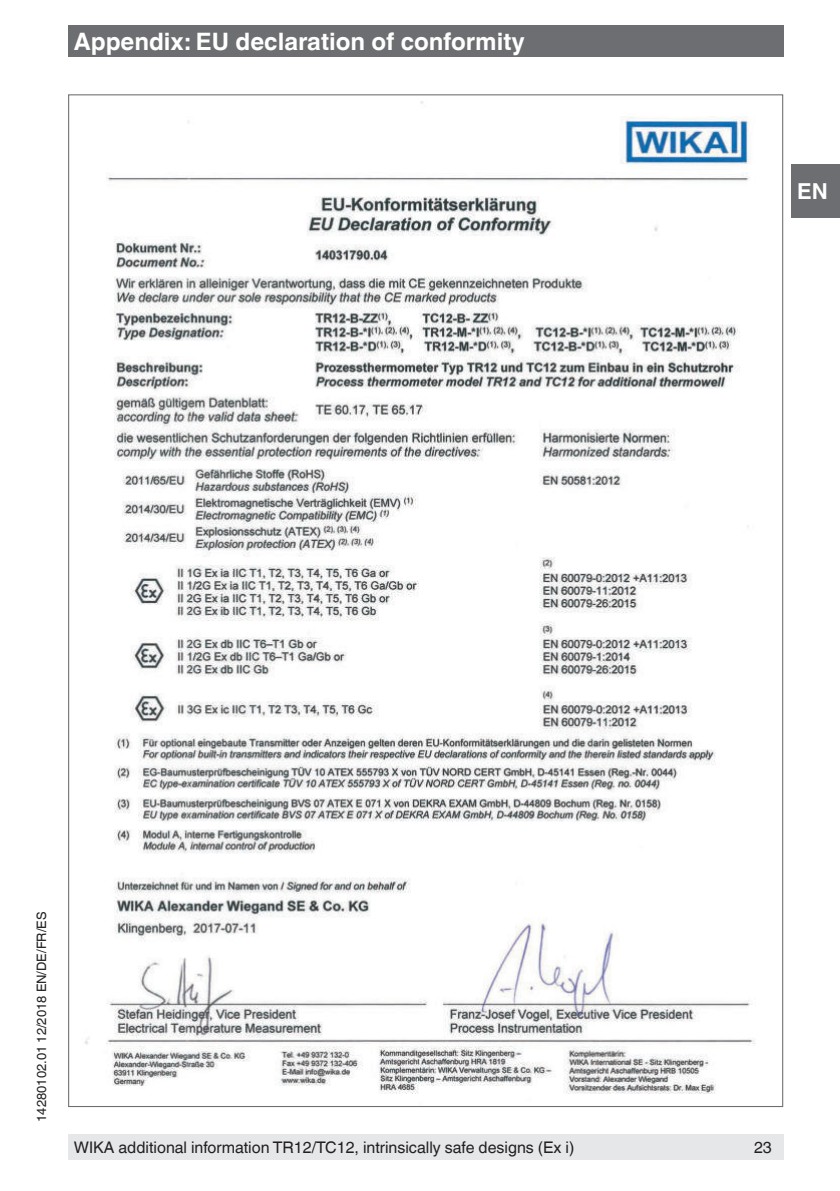
<style>
.page{position:relative;width:840px;height:1191px;background:#fff}
.page>*{position:absolute;margin:0;border:0;box-sizing:border-box;transform-origin:0 0}
.t1{font:700 24px "Helvetica World";color:#fff}
.t2{font:700 22px "Helvetica World";color:#fff}
.t3{font:16px "Helvetica World";color:#231f20}
.t4{font:13px "Helvetica World";color:#231f20}
</style>
<div class="page">
<div style="left:791px;top:164px;width:48px;height:54px;background:#6d6e71"></div>
<div style="left:68px;top:26px;width:714px;height:31px;background:#6d6e71"></div>
<div style="left:68px;top:1134px;width:714px;height:25px;background:#e6e7e9"></div>
<img style="left:84px;top:101px;width:672px;height:993px">
<h1 class="t1" style="left:74px;top:32px;width:452px">Appendix: EU declaration of conformity</h1>
<h2 class="t2" style="left:796px;top:179px;width:32px">EN</h2>
<p class="t4" style="left:37px;top:1121px;width:211px;rotate:-90deg">14280102.01 12/2018 EN/DE/FR/ES</p>
<p class="t3" style="left:74px;top:1141px;width:501px">WIKA additional information TR12/TC12, intrinsically safe designs (Ex i)</p>
<p class="t3" style="left:753px;top:1141px;width:19px">23</p>
</div>
